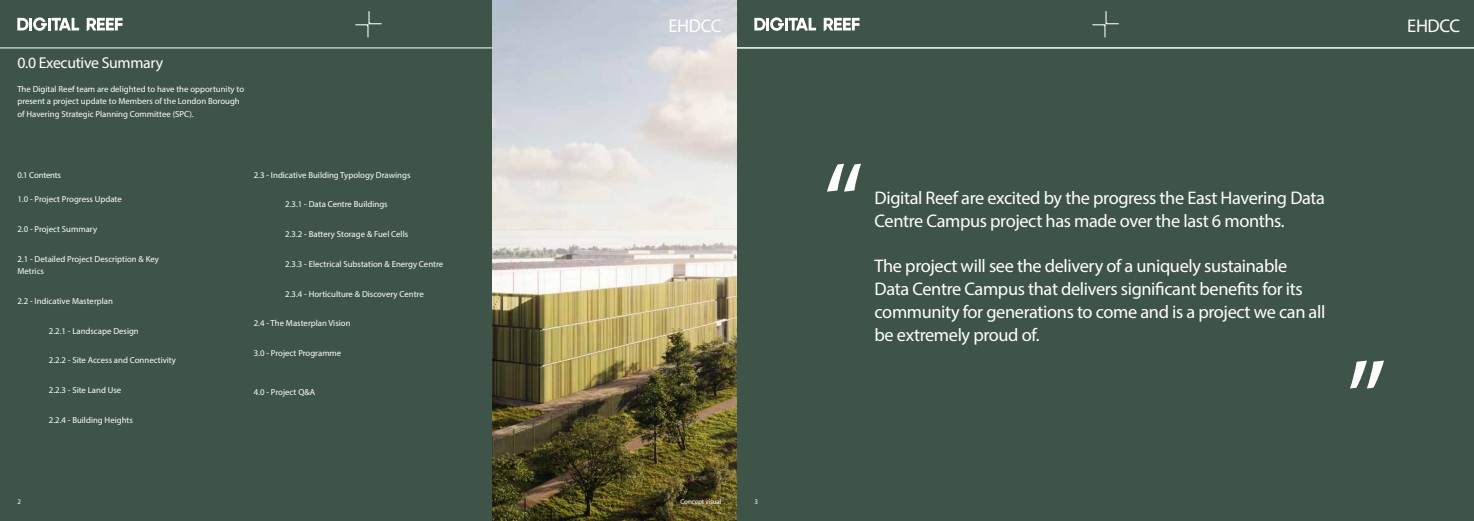
<style>
.page{position:relative;width:1474px;height:521px;background:#fff}
.page>*{position:absolute;margin:0;border:0;box-sizing:border-box;transform-origin:0 0}
.t1{font:114.36px "Myriad Pro";color:#fff}
.t2{font:18.38px "Myriad Pro";letter-spacing:-.02em;color:#fff}
.t3{font:18.29px/22.8px "Myriad Pro";letter-spacing:-.02em;color:#fff}
.t4{font:15.75px "Myriad Pro";letter-spacing:-.02em;color:#fff}
.t5{font:8.75px/12.2px "Myriad Pro";color:#fff}
.t6{font:8.75px "Myriad Pro";letter-spacing:-.025em;color:#fff}
.t7{font:7px "Myriad Pro";letter-spacing:-.02em;color:#fff}
</style>
<div class="page">
<div style="left:0;top:0;width:1473px;height:521px;background:#3f5449"></div>
<hr style="left:0;top:48px;width:1473px;height:1px;background:#fff">
<svg style="left:823px;top:18px;width:36px;height:13px"></svg>
<svg style="left:754px;top:17px;width:62px;height:14px"></svg>
<svg style="left:1092px;top:11px;width:26px;height:26px"></svg>
<img style="left:492px;top:0;width:245px;height:521px">
<svg style="left:87px;top:18px;width:36px;height:13px"></svg>
<svg style="left:17px;top:17px;width:62px;height:14px"></svg>
<svg style="left:355px;top:11px;width:26px;height:26px"></svg>
<h3 class="t4" style="left:17px;top:53px;width:147px">0.0 Executive Summary</h3>
<p class="t5" style="left:17px;top:83px;width:228px">The Digital Reef team are delighted to have the opportunity to present a project update to Members of the London Borough of Havering Strategic Planning Committee (SPC).</p>
<p class="t6" style="left:17px;top:170px;width:45px">0.1 Contents</p>
<p class="t5" style="left:17px;top:193px;width:106px">1.0 - Project Progress Update</p>
<p class="t5" style="left:17px;top:223px;width:81px">2.0 - Project Summary</p>
<p class="t5" style="left:17px;top:253px;width:143px">2.1 - Detailed Project Description &amp; Key<br>Metrics</p>
<p class="t5" style="left:17px;top:295px;width:97px">2.2 - Indicative Masterplan</p>
<p class="t5" style="left:49px;top:324px;width:91px">2.2.1 - Landscape Design</p>
<p class="t5" style="left:49px;top:354px;width:129px">2.2.2 - Site Access and Connectivity</p>
<p class="t5" style="left:49px;top:384px;width:74px">2.2.3 - Site Land Use</p>
<p class="t5" style="left:49px;top:414px;width:85px">2.2.4 - Building Heights</p>
<p class="t5" style="left:254px;top:168px;width:158px">2.3 - Indicative Building Typology Drawings</p>
<p class="t5" style="left:285px;top:198px;width:104px">2.3.1 - Data Centre Buildings</p>
<p class="t5" style="left:285px;top:228px;width:124px">2.3.2 - Battery Storage &amp; Fuel Cells</p>
<p class="t5" style="left:285px;top:258px;width:159px">2.3.3 - Electrical Substation &amp; Energy Centre</p>
<p class="t5" style="left:285px;top:287px;width:140px">2.3.4 - Horticulture &amp; Discovery Centre</p>
<p class="t5" style="left:254px;top:317px;width:98px">2.4 - The Masterplan Vision</p>
<p class="t5" style="left:254px;top:347px;width:89px">3.0 - Project Programme</p>
<p class="t5" style="left:254px;top:385px;width:63px">4.0 - Project Q&amp;A</p>
<h2 class="t2" style="left:668px;top:14px;width:54px">EHDCC</h2>
<p class="t7" style="left:680px;top:497px;width:42px">Concept visual</p>
<p class="t7" style="left:17px;top:497px;width:5px">2</p>
<p class="t7" style="left:754px;top:497px;width:5px">3</p>
<h2 class="t2" style="left:1407px;top:14px;width:54px">EHDCC</h2>
<h1 class="t1" style="left:823px;top:133px;width:42px">“</h1>
<h3 class="t3" style="left:874px;top:186px;width:452px">Digital Reef are excited by the progress the East Havering Data<br>Centre Campus project has made over the last 6 months.</h3>
<h3 class="t3" style="left:874px;top:255px;width:452px">The project will see the delivery of a uniquely sustainable Data Centre Campus that delivers significant benefits for its community for generations to come and is a project we can all be extremely proud of.</h3>
<h1 class="t1" style="left:1387px;top:419px;width:42px;rotate:-180deg">“</h1>
</div>
